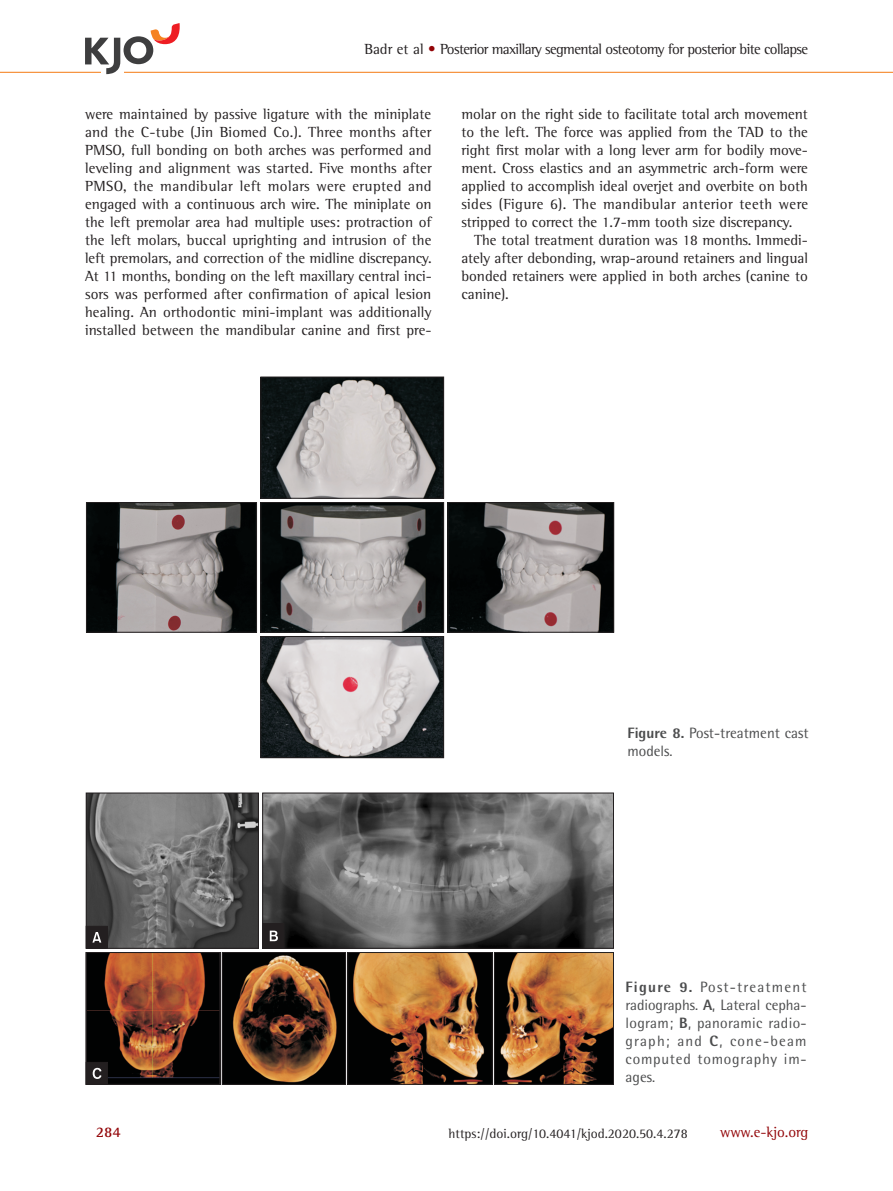
<style>
.page{position:relative;width:893px;height:1191px;background:#fff}
.page>*{position:absolute;margin:0;border:0;box-sizing:border-box;transform-origin:0 0}
.t1{font:15px/18px "Rotis Semi Serif Std";color:#231f20;text-align:justify}
.t2{font:15px/18px "Rotis Semi Sans Std";letter-spacing:.025em;color:#4b4c4d;text-align:justify}
.t3{font:15px "Rotis Semi Serif Std";letter-spacing:-.04em;color:#231f20}
.t4{font:15px/18px "Rotis Semi Sans Std";color:#4b4c4d}
.t5{font:15px "Rotis Semi Serif Std";color:#920407}
.t6{font:700 15px "Rotis Semi Serif Std";color:#920407}
.t7{font:13.5px "Rotis Semi Serif Std";color:#231f20}
.s1{color:#920407}
.s2{font-weight:800}
</style>
<div class="page">
<hr style="left:0;top:72px;width:893px;height:1px;background:#f58220">
<svg style="left:85px;top:23px;width:95px;height:51px"></svg>
<svg style="left:86px;top:376px;width:528px;height:382px"></svg>
<svg style="left:86px;top:792px;width:528px;height:292px;background:#6a574a"></svg>
<div style="left:86px;top:926px;width:22px;height:22px;background:#231f20"></div>
<div style="left:262px;top:923px;width:22px;height:25px;background:#231f20"></div>
<div style="left:86px;top:1062px;width:22px;height:22px;background:#231f20"></div>
<svg style="left:92px;top:932px;width:9px;height:10px"></svg>
<svg style="left:270px;top:930px;width:8px;height:11px"></svg>
<svg style="left:93px;top:1067px;width:9px;height:12px"></svg>
<p class="t3" style="left:364px;top:40px;width:445px">Badr et al <span class="s1">•</span> Posterior maxillary segmental osteotomy for posterior bite collapse</p>
<p class="t1" style="left:85px;top:105px;width:348px">were maintained by passive ligature with the miniplate and the C-tube (Jin Biomed Co.). Three months after PMSO, full bonding on both arches was performed and leveling and alignment was started. Five months after PMSO, the mandibular left molars were erupted and engaged with a continuous arch wire. The miniplate on the left premolar area had multiple uses: protraction of the left molars, buccal uprighting and intrusion of the left premolars, and correction of the midline discrepancy.<br>At 11 months, bonding on the left maxillary central inci&shy;sors was performed after confirmation of apical lesion healing. An orthodontic mini-implant was additionally installed between the mandibular canine and first pre-</p>
<p class="t1" style="left:461px;top:105px;width:348px">molar on the right side to facilitate total arch movement to the left. The force was applied from the TAD to the right first molar with a long lever arm for bodily move&shy;ment. Cross elastics and an asymmetric arch-form were applied to accomplish ideal overjet and overbite on both sides (Figure 6). The mandibular anterior teeth were stripped to correct the 1.7-mm tooth size discrepancy.</p>
<p class="t1" style="left:461px;top:231px;width:348px;text-indent:13px">The total treatment duration was 18 months. Immedi&shy;ately after debonding, wrap-around retainers and lingual bonded retainers were applied in both arches (canine to canine).</p>
<p class="t4" style="left:627px;top:723px;width:183px"><span class="s2">Figure 8.</span> Post-treatment cast models.</p>
<p class="t2" style="left:626px;top:978px;width:183px"><span class="s2">Figure 9.</span> Post-treatment radiographs. <span class="s2">A</span>, Lateral cepha&shy;logram; <span class="s2">B</span>, panoramic radio&shy;graph; and <span class="s2">C</span>, cone-beam computed tomography im&shy;ages.</p>
<p class="t6" style="left:96px;top:1122px;width:27px">284</p>
<p class="t7" style="left:449px;top:1125px;width:241px">https://doi.org/10.4041/kjod.2020.50.4.278</p>
<p class="t5" style="left:720px;top:1122px;width:90px">www.e-kjo.org</p>
</div>
